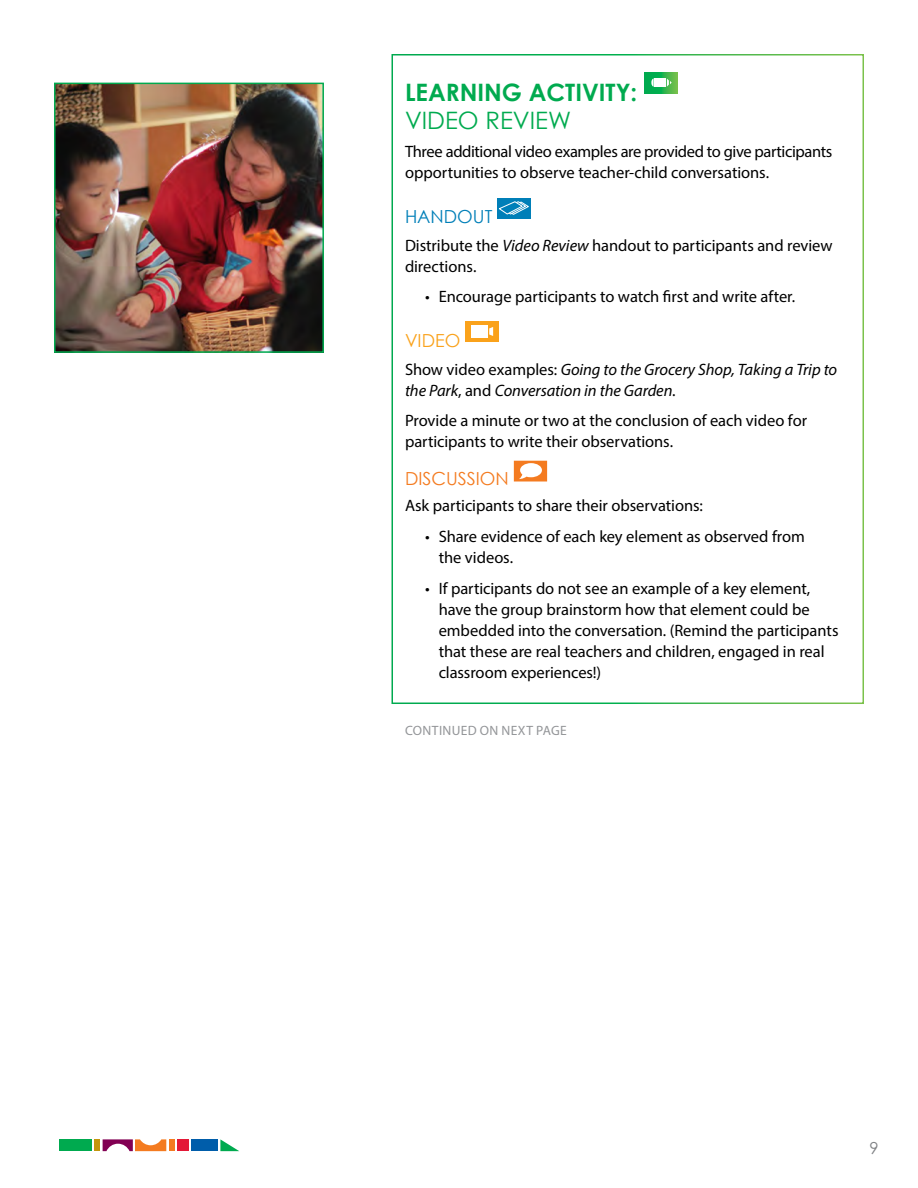
<style>
.page{position:relative;width:918px;height:1188px;background:#fff}
.page>*{position:absolute;margin:0;border:0;box-sizing:border-box;transform-origin:0 0}
.t1{font:700 24px/28.8px "Century Gothic";color:#00aa4f}
.subhead{font:18px "Century Gothic";color:#f47b20}
.Handout_Header{font:18px "Century Gothic";color:#007fb8}
.Video_Header{font:18px "Century Gothic";color:#faa21b}
.body{font:16.5px/21px "Myriad Pro";letter-spacing:-.005em;color:#000}
.body-2{font:italic 16.5px/21px "Myriad Pro";letter-spacing:-.005em;color:#000}
.t2{font:16.5px "Century Gothic";color:#808285}
.body-3{font:13.5px "Myriad Pro";letter-spacing:.025em;color:#939598}
.s1{font-weight:400}
.s2{font-style:italic}
.s3{font-style:normal}
</style>
<div class="page">
<div style="left:59px;top:1139px;width:33px;height:12px;background:#00aa4f"></div>
<svg style="left:103px;top:1139px;width:63px;height:12px"></svg>
<div style="left:169px;top:1139px;width:6px;height:12px;background:#f47b20"></div>
<div style="left:191px;top:1139px;width:27px;height:12px;background:#005daa"></div>
<svg style="left:220px;top:1139px;width:19px;height:12px"></svg>
<div style="left:177px;top:1139px;width:11px;height:12px;background:#e31837"></div>
<div style="left:94px;top:1139px;width:6px;height:12px;background:#c4960c"></div>
<img style="left:57px;top:86px;width:264px;height:264px">
<div style="left:54px;top:83px;width:270px;height:270px;border:2px solid #00aa4f"></div>
<div style="left:392px;top:54px;width:472px;height:650px;border:2px solid #fff"></div>
<svg style="left:644px;top:72px;width:34px;height:21px"></svg>
<div style="left:655px;top:79px;width:11px;height:8px;background:#fff"></div>
<svg style="left:667px;top:79px;width:5px;height:8px"></svg>
<svg style="left:651px;top:79px;width:3px;height:8px"></svg>
<div style="left:497px;top:198px;width:33px;height:20px;background:#007fb8"></div>
<svg style="left:499px;top:201px;width:30px;height:14px"></svg>
<div style="left:466px;top:321px;width:33px;height:21px;background:#faa21b"></div>
<div style="left:472px;top:325px;width:16px;height:13px;background:#fff"></div>
<svg style="left:489px;top:327px;width:4px;height:9px"></svg>
<svg style="left:514px;top:461px;width:33px;height:21px"></svg>
<p class="t1" style="left:405px;top:77px;width:234px">LEARNING ACTIVITY:<br><span class="s1">VIDEO REVIEW</span></p>
<p class="body" style="left:405px;top:141px;width:429px">Three additional video examples are provided to give participants opportunities to observe teacher-child conversations.</p>
<p class="Handout_Header" style="left:405px;top:205px;width:89px">HANDOUT</p>
<p class="body" style="left:405px;top:234px;width:429px">Distribute the <span class="s2">Video Review</span> handout to participants and review directions.</p>
<p class="body" style="left:425px;top:286px;width:372px">• Encourage participants to watch first and write after.</p>
<p class="Video_Header" style="left:405px;top:329px;width:57px">VIDEO</p>
<p class="body-2" style="left:405px;top:358px;width:434px"><span class="s3">Show video examples:</span> Going to the Grocery Shop, Taking a Trip to the Park<span class="s3">, and</span> Conversation in the Garden<span class="s3">.</span></p>
<p class="body" style="left:405px;top:410px;width:404px">Provide a minute or two at the conclusion of each video for participants to write their observations.</p>
<h1 class="subhead" style="left:405px;top:468px;width:105px">DISCUSSION</h1>
<p class="body" style="left:405px;top:495px;width:299px">Ask participants to share their observations:</p>
<p class="body" style="left:439px;top:526px;width:368px;text-indent:-14px">• Share evidence of each key element as observed from the videos.</p>
<p class="body" style="left:439px;top:577px;width:401px;text-indent:-14px">• If participants do not see an example of a key element, have the group brainstorm how that element could be embedded into the conversation. (Remind the participants that these are real teachers and children, engaged in real classroom experiences!)</p>
<p class="body-3" style="left:405px;top:722px;width:163px">CONTINUED ON NEXT PAGE</p>
<p class="t2" style="left:870px;top:1138px;width:11px">9</p>
</div>
